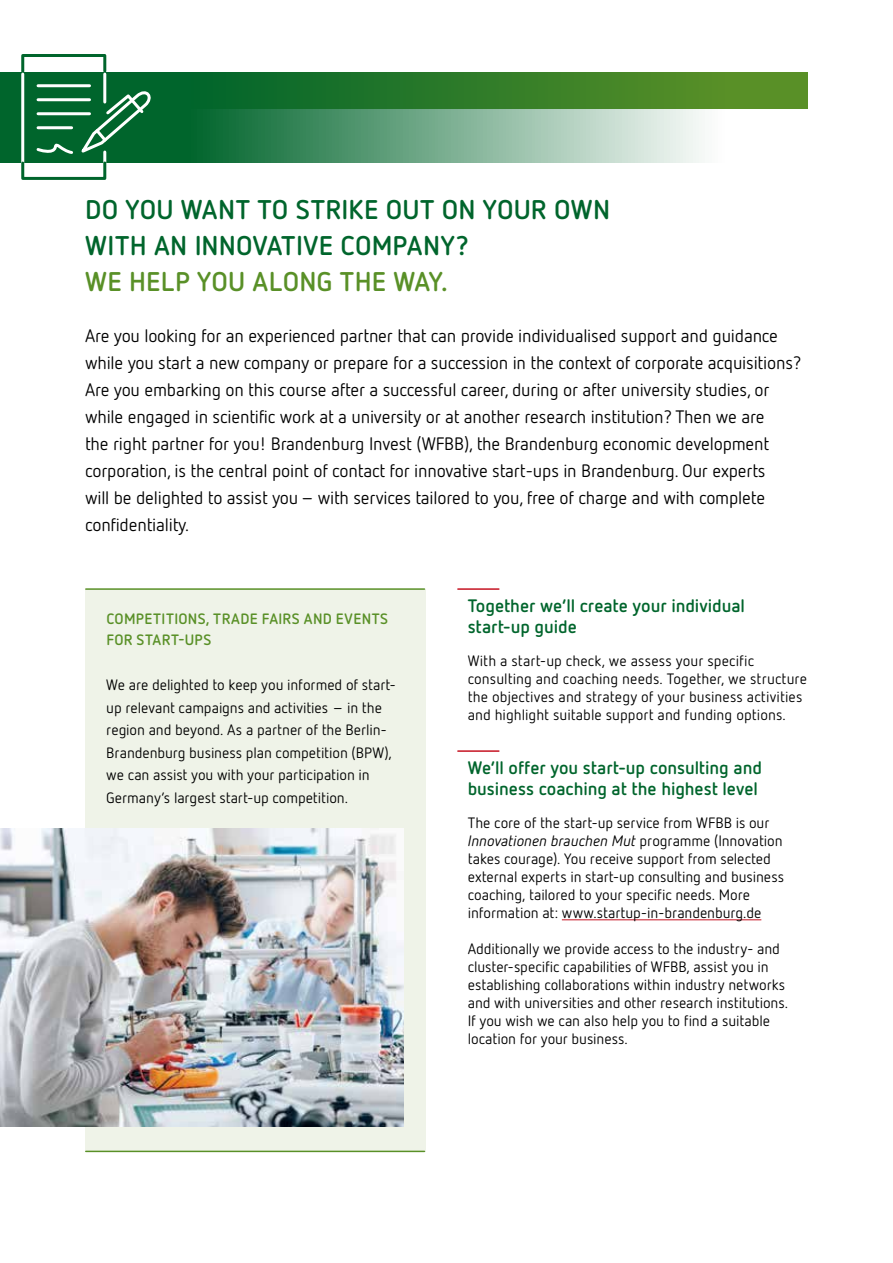
<style>
.page{position:relative;width:893px;height:1263px;background:#fff}
.page>*{position:absolute;margin:0;border:0;box-sizing:border-box;transform-origin:0 0}
.t1{font:700 27px/36px "Netto Pro";letter-spacing:.01em;color:#00652c}
.t2{font:700 27px "Netto Pro";letter-spacing:.005em;color:#599027}
.t3{font:18px/27px "Netto Pro";letter-spacing:-.01em;color:#000}
.t4{font:700 18px/21px "Netto Pro";letter-spacing:-.005em;color:#00652c}
.t5{font:15px/18px "Netto Pro";color:#000}
.t6{font:700 15px/21.6px "Netto Pro";letter-spacing:.03em;color:#599027}
.s1{font-style:italic}
</style>
<div class="page">
<div style="left:85px;top:590px;width:340px;height:562px;background:#eff3e8"></div>
<hr style="left:86px;top:588px;width:338px;height:2px;background:#599027">
<hr style="left:562px;top:919px;width:199px;height:1px;background:#c61422">
<img style="left:0;top:828px;width:404px;height:298px">
<svg style="left:0;top:72px;width:808px;height:90px;background:#5d9b69"></svg>
<hr style="left:458px;top:588px;width:41px;height:2px;background:#c61422">
<hr style="left:458px;top:750px;width:41px;height:2px;background:#c61422">
<div style="left:21px;top:54px;width:85px;height:19px;border:3px solid #00652c"></div>
<hr style="left:21px;top:74px;width:3px;height:88px;background:#fff">
<svg style="left:35px;top:83px;width:119px;height:79px;background:#287d4d"></svg>
<div style="left:21px;top:161px;width:85px;height:19px;border:3px solid #00652c"></div>
<hr style="left:103px;top:74px;width:3px;height:28px;background:#fff">
<hr style="left:86px;top:1150px;width:338px;height:2px;background:#599027">
<h1 class="t1" style="left:85px;top:190px;width:526px">DO YOU WANT TO STRIKE OUT ON YOUR OWN<br>WITH AN INNOVATIVE COMPANY?</h1>
<h1 class="t2" style="left:85px;top:263px;width:364px">WE HELP YOU ALONG THE WAY.</h1>
<p class="t3" style="left:85px;top:322px;width:718px">Are you looking for an experienced partner that can provide individualised support and guidance while you start a new company or prepare for a succession in the context of corporate acquisitions?<br>Are you embarking on this course after a successful career, during or after university studies, or while engaged in scientific work at a university or at another research institution? Then we are<br>the right partner for you! Brandenburg Invest (WFBB), the Brandenburg economic development corporation, is the central point of contact for innovative start-ups in Brandenburg. Our experts<br>will be delighted to assist you – with services tailored to you, free of charge and with complete confidentiality.</p>
<p class="t6" style="left:106px;top:607px;width:283px">COMPETITIONS, TRADE FAIRS AND EVENTS<br>FOR START-UPS</p>
<p class="t5" style="left:106px;top:673px;width:291px;line-height:22.5px">We are delighted to keep you informed of start&shy;up relevant campaigns and activities – in the region and beyond. As a partner of the Berlin-Brandenburg business plan competition (BPW), we can assist you with your participation in Germany’s largest start-up competition.</p>
<p class="t4" style="left:468px;top:594px;width:279px">Together we’ll create your individual start-up guide</p>
<p class="t5" style="left:468px;top:651px;width:341px">With a start-up check, we assess your specific consulting and coaching needs. Together, we structure the objectives and strategy of your business activities and highlight suitable support and funding options.</p>
<p class="t4" style="left:468px;top:756px;width:296px">We’ll offer you start-up consulting and business coaching at the highest level</p>
<p class="t5" style="left:468px;top:813px;width:318px">The core of the start-up service from WFBB is our <span class="s1">Innovationen brauchen Mut</span> programme (Innovation takes courage). You receive support from selected external experts in start-up consulting and business coaching, tailored to your specific needs. More information at: www.startup-in-brandenburg.de</p>
<p class="t5" style="left:468px;top:939px;width:322px">Additionally we provide access to the industry- and cluster-specific capabilities of WFBB, assist you in establishing collaborations within industry networks and with universities and other research institutions.<br>If you wish we can also help you to find a suitable location for your business.</p>
</div>
